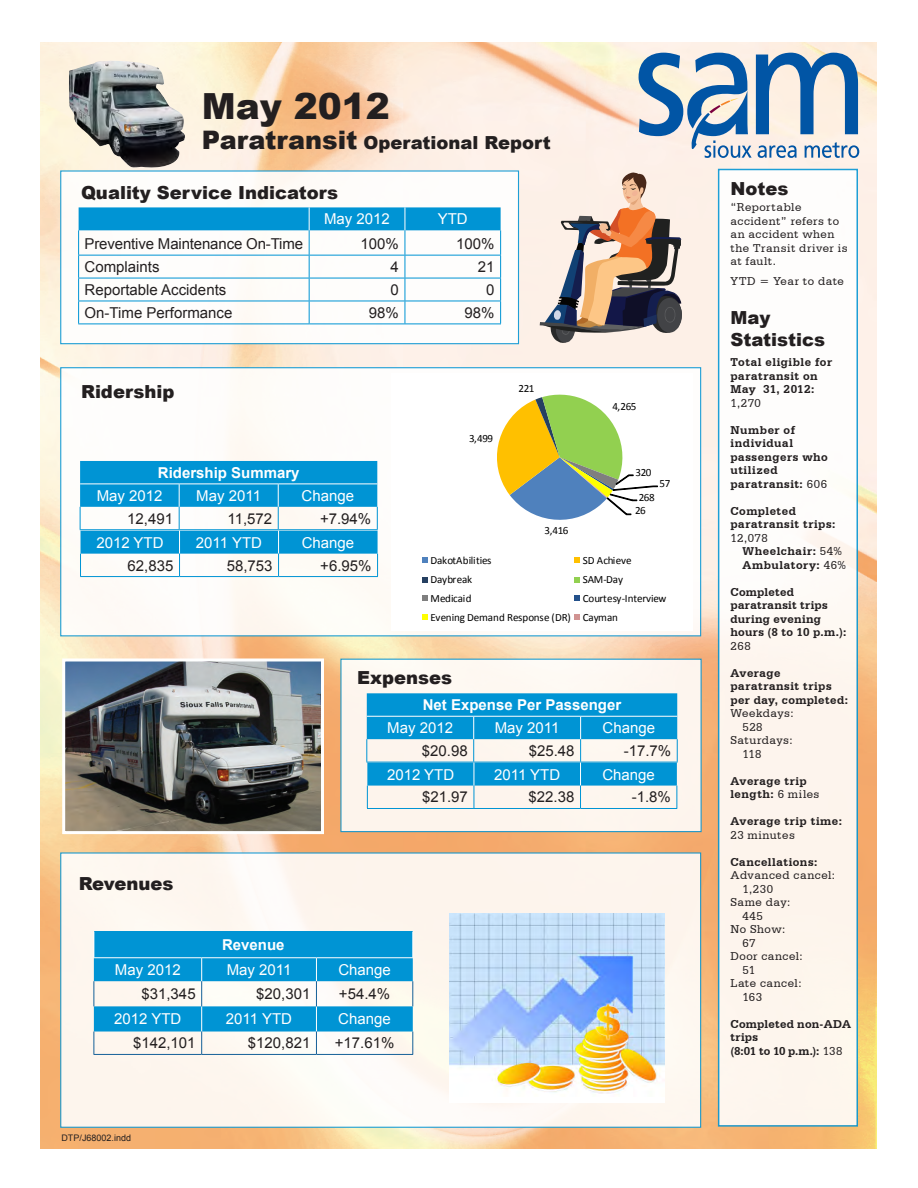
<style>
.page{position:relative;width:918px;height:1188px;background:#fff}
.page>*{position:absolute;margin:0;border:0;box-sizing:border-box;transform-origin:0 0}
.t1{font:900 36px "Arial";color:#231f20}
.t2{font:900 18px/21.6px "Arial";color:#231f20}
.t3{font:15px "Arial";color:#231f20}
.t4{font:15px "Arial";color:#fff}
.t5{font:700 15px "Arial";color:#fff}
.t6{font:700 12px/13.5px "Serifa BT";letter-spacing:.04em;color:#231f20}
.t7{font:12px/13.5px "Serifa BT";letter-spacing:.04em;color:#231f20}
.t8{font:700 12px/13.5px "Serifa BT";letter-spacing:.02em;color:#231f20}
.t9{font:11.1px/13.5px "Calibri";letter-spacing:-.015em;color:#000}
.t10{font:11.1px "Calibri";letter-spacing:.01em;color:#000}
.t11{font:9px "Arial";color:#231f20}
.s1{font-size:25.5px}
.s2{font-weight:400}
</style>
<div class="page">
<img style="left:41px;top:42px;width:835px;height:1107px">
<div style="left:60px;top:367px;width:641px;height:269px;background:#fff"></div>
<div style="left:60px;top:170px;width:459px;height:174px;background:#fff;border:1px solid #0094d4"></div>
<div style="left:60px;top:852px;width:641px;height:276px;background:#fdf6ee"></div>
<div style="left:718px;top:169px;width:140px;height:958px;background:linear-gradient(to right,#fef9f4,#fef8f3);border:2px solid #0094d4"></div>
<hr style="left:78px;top:324px;width:231px;height:1px;background:#0094d4">
<hr style="left:309px;top:324px;width:96px;height:1px;background:#0094d4">
<svg style="left:78px;top:207px;width:423px;height:117px"></svg>
<hr style="left:405px;top:301px;width:96px;height:1px;background:#0094d4">
<hr style="left:405px;top:324px;width:96px;height:1px;background:#0094d4">
<hr style="left:80px;top:576px;width:100px;height:1px;background:#0094d4">
<hr style="left:180px;top:576px;width:99px;height:1px;background:#0094d4">
<svg style="left:80px;top:461px;width:298px;height:115px"></svg>
<hr style="left:279px;top:576px;width:99px;height:1px;background:#0094d4">
<img style="left:66px;top:662px;width:254px;height:168px">
<div style="left:62px;top:658px;width:262px;height:176px;border:3px solid #fff"></div>
<img style="left:69px;top:61px;width:117px;height:107px">
<div style="left:340px;top:659px;width:362px;height:173px;background:#fdf5ee;border:1px solid #0094d4"></div>
<svg style="left:366px;top:693px;width:312px;height:115px"></svg>
<hr style="left:367px;top:808px;width:107px;height:1px;background:#0094d4">
<hr style="left:474px;top:808px;width:107px;height:1px;background:#0094d4">
<hr style="left:581px;top:808px;width:96px;height:1px;background:#0094d4">
<svg style="left:540px;top:173px;width:142px;height:170px"></svg>
<hr style="left:94px;top:1054px;width:108px;height:1px;background:#156098">
<hr style="left:202px;top:1054px;width:114px;height:1px;background:#156098">
<hr style="left:316px;top:1054px;width:97px;height:1px;background:#156098">
<svg style="left:94px;top:932px;width:319px;height:122px"></svg>
<svg style="left:639px;top:53px;width:220px;height:105px"></svg>
<img style="left:450px;top:913px;width:214px;height:189px">
<svg style="left:497px;top:394px;width:161px;height:126px"></svg>
<svg style="left:422px;top:557px;width:6px;height:6px"></svg>
<svg style="left:574px;top:557px;width:6px;height:6px"></svg>
<svg style="left:422px;top:577px;width:6px;height:5px"></svg>
<svg style="left:574px;top:577px;width:6px;height:5px"></svg>
<svg style="left:422px;top:595px;width:6px;height:6px"></svg>
<svg style="left:574px;top:595px;width:6px;height:6px"></svg>
<svg style="left:422px;top:614px;width:6px;height:6px"></svg>
<svg style="left:574px;top:614px;width:6px;height:6px"></svg>
<h1 class="t1" style="left:202px;top:80px;width:190px">May 2012</h1>
<h2 class="t2" style="left:202px;top:132px;width:351px"><span class="s1">Paratransit</span> Operational Report</h2>
<h2 class="t2" style="left:81px;top:181px;width:259px">Quality Service Indicators</h2>
<p class="t4" style="left:324px;top:209px;width:67px">May 2012</p>
<p class="t4" style="left:438px;top:209px;width:31px">YTD</p>
<p class="t3" style="left:85px;top:234px;width:220px">Preventive Maintenance On-Time</p>
<p class="t3" style="left:361px;top:234px;width:40px">100%</p>
<p class="t3" style="left:456px;top:234px;width:40px">100%</p>
<p class="t3" style="left:85px;top:256px;width:77px">Complaints</p>
<p class="t3" style="left:391px;top:256px;width:10px">4</p>
<p class="t3" style="left:478px;top:256px;width:18px">21</p>
<p class="t3" style="left:85px;top:279px;width:143px">Reportable Accidents</p>
<p class="t3" style="left:391px;top:279px;width:10px">0</p>
<p class="t3" style="left:486px;top:279px;width:10px">0</p>
<p class="t3" style="left:85px;top:302px;width:149px">On-Time Performance</p>
<p class="t3" style="left:369px;top:302px;width:32px">98%</p>
<p class="t3" style="left:465px;top:302px;width:32px">98%</p>
<h2 class="t2" style="left:81px;top:380px;width:95px">Ridership</h2>
<p class="t9" style="left:469px;top:432px;width:26px">3,499</p>
<p class="t9" style="left:519px;top:381px;width:17px">221</p>
<p class="t9" style="left:612px;top:399px;width:26px">4,265</p>
<p class="t5" style="left:158px;top:462px;width:143px">Ridership Summary</p>
<p class="t4" style="left:97px;top:485px;width:67px">May 2012</p>
<p class="t4" style="left:196px;top:485px;width:66px">May 2011</p>
<p class="t4" style="left:302px;top:485px;width:54px">Change</p>
<p class="t3" style="left:127px;top:508px;width:47px">12,491</p>
<p class="t3" style="left:227px;top:508px;width:46px">11,572</p>
<p class="t3" style="left:320px;top:508px;width:53px">+7.94%</p>
<p class="t4" style="left:96px;top:532px;width:69px">2012 YTD</p>
<p class="t4" style="left:196px;top:532px;width:68px">2011 YTD</p>
<p class="t4" style="left:302px;top:532px;width:54px">Change</p>
<p class="t3" style="left:128px;top:555px;width:47px">62,835</p>
<p class="t3" style="left:227px;top:555px;width:47px">58,753</p>
<p class="t3" style="left:320px;top:555px;width:53px">+6.95%</p>
<p class="t9" style="left:636px;top:465px;width:17px">320</p>
<p class="t9" style="left:660px;top:476px;width:12px">57</p>
<p class="t9" style="left:545px;top:524px;width:26px">3,416</p>
<p class="t9" style="left:635px;top:490px;width:21px;text-indent:4px">268<br>26</p>
<p class="t9" style="left:430px;top:553px;width:63px">DakotAbilities</p>
<p class="t10" style="left:583px;top:553px;width:51px">SD Achieve</p>
<p class="t9" style="left:430px;top:572px;width:43px">Daybreak</p>
<p class="t9" style="left:583px;top:572px;width:42px">SAM-Day</p>
<p class="t9" style="left:430px;top:591px;width:43px">Medicaid</p>
<p class="t9" style="left:430px;top:589px;width:238px;line-height:18.9px;text-indent:152px">Courtesy-Interview<br>Evening Demand Response (DR) Cayman</p>
<h2 class="t2" style="left:79px;top:872px;width:96px">Revenues</h2>
<p class="t5" style="left:222px;top:934px;width:64px">Revenue</p>
<h2 class="t2" style="left:357px;top:666px;width:97px">Expenses</h2>
<p class="t5" style="left:423px;top:695px;width:200px">Net Expense Per Passenger</p>
<p class="t4" style="left:387px;top:718px;width:67px">May 2012</p>
<p class="t4" style="left:495px;top:718px;width:66px">May 2011</p>
<p class="t4" style="left:603px;top:718px;width:54px">Change</p>
<p class="t3" style="left:422px;top:741px;width:47px">$20.98</p>
<p class="t3" style="left:529px;top:741px;width:47px">$25.48</p>
<p class="t3" style="left:624px;top:741px;width:49px">-17.7%</p>
<p class="t4" style="left:387px;top:764px;width:69px">2012 YTD</p>
<p class="t4" style="left:494px;top:764px;width:68px">2011 YTD</p>
<p class="t4" style="left:602px;top:764px;width:54px">Change</p>
<p class="t3" style="left:422px;top:787px;width:47px">$21.97</p>
<p class="t3" style="left:529px;top:787px;width:47px">$22.38</p>
<p class="t3" style="left:632px;top:787px;width:41px">-1.8%</p>
<p class="t4" style="left:115px;top:959px;width:67px">May 2012</p>
<p class="t4" style="left:227px;top:959px;width:66px">May 2011</p>
<p class="t4" style="left:338px;top:959px;width:54px">Change</p>
<p class="t3" style="left:141px;top:984px;width:56px">$31,345</p>
<p class="t3" style="left:256px;top:984px;width:56px">$20,301</p>
<p class="t3" style="left:339px;top:984px;width:53px">+54.4%</p>
<p class="t4" style="left:114px;top:1009px;width:69px">2012 YTD</p>
<p class="t4" style="left:226px;top:1009px;width:68px">2011 YTD</p>
<p class="t4" style="left:338px;top:1009px;width:54px">Change</p>
<p class="t3" style="left:133px;top:1033px;width:64px">$142,101</p>
<p class="t3" style="left:248px;top:1033px;width:64px">$120,821</p>
<p class="t3" style="left:335px;top:1033px;width:61px">+17.61%</p>
<p class="t11" style="left:62px;top:1131px;width:71px">DTP/J68002.indd</p>
<h2 class="t2" style="left:730px;top:177px;width:59px">Notes</h2>
<p class="t7" style="left:730px;top:200px;width:119px">“Reportable accident” refers to an accident when the Transit driver is at fault.</p>
<p class="t7" style="left:730px;top:274px;width:115px">YTD = Year to date</p>
<h2 class="t2" style="left:730px;top:307px;width:96px">May<br>Statistics</h2>
<p class="t6" style="left:730px;top:355px;width:103px">Total eligible for paratransit on<br>May 31, 2012:</p>
<p class="t7" style="left:730px;top:396px;width:32px">1,270</p>
<p class="t6" style="left:730px;top:423px;width:99px">Number of individual passengers who utilized paratransit: <span class="s2">606</span></p>
<p class="t6" style="left:730px;top:504px;width:106px">Completed paratransit trips:</p>
<p class="t6" style="left:742px;top:531px;width:105px;text-indent:-12px"><span class="s2">12,078<br></span>Wheelchair: <span class="s2">54%<br></span>Ambulatory: <span class="s2">46%</span></p>
<p class="t6" style="left:730px;top:585px;width:117px">Completed paratransit trips during evening hours (8 to 10 p.m.):</p>
<p class="t7" style="left:730px;top:639px;width:22px">268</p>
<p class="t6" style="left:730px;top:666px;width:119px">Average paratransit trips per day, completed:</p>
<p class="t7" style="left:730px;top:706px;width:65px">Weekdays:</p>
<p class="t7" style="left:742px;top:720px;width:22px">528</p>
<p class="t7" style="left:730px;top:733px;width:64px">Saturdays:</p>
<p class="t7" style="left:742px;top:747px;width:20px">118</p>
<p class="t6" style="left:730px;top:774px;width:90px">Average trip length: <span class="s2">6 miles</span></p>
<p class="t6" style="left:730px;top:814px;width:113px">Average trip time:</p>
<p class="t7" style="left:730px;top:828px;width:66px">23 minutes</p>
<p class="t6" style="left:730px;top:855px;width:89px">Cancellations:</p>
<p class="t7" style="left:730px;top:868px;width:106px">Advanced cancel:</p>
<p class="t7" style="left:742px;top:882px;width:32px">1,230</p>
<p class="t7" style="left:730px;top:895px;width:61px">Same day:</p>
<p class="t7" style="left:742px;top:909px;width:22px">445</p>
<p class="t7" style="left:730px;top:922px;width:56px">No Show:</p>
<p class="t7" style="left:742px;top:936px;width:15px">67</p>
<p class="t7" style="left:730px;top:949px;width:74px">Door cancel:</p>
<p class="t7" style="left:742px;top:963px;width:14px">51</p>
<p class="t7" style="left:730px;top:976px;width:73px">Late cancel:</p>
<p class="t7" style="left:742px;top:990px;width:21px">163</p>
<p class="t8" style="left:730px;top:1017px;width:122px">Completed non-ADA trips<br>(8:01 to 10 p.m.): <span class="s2">138</span></p>
</div>
